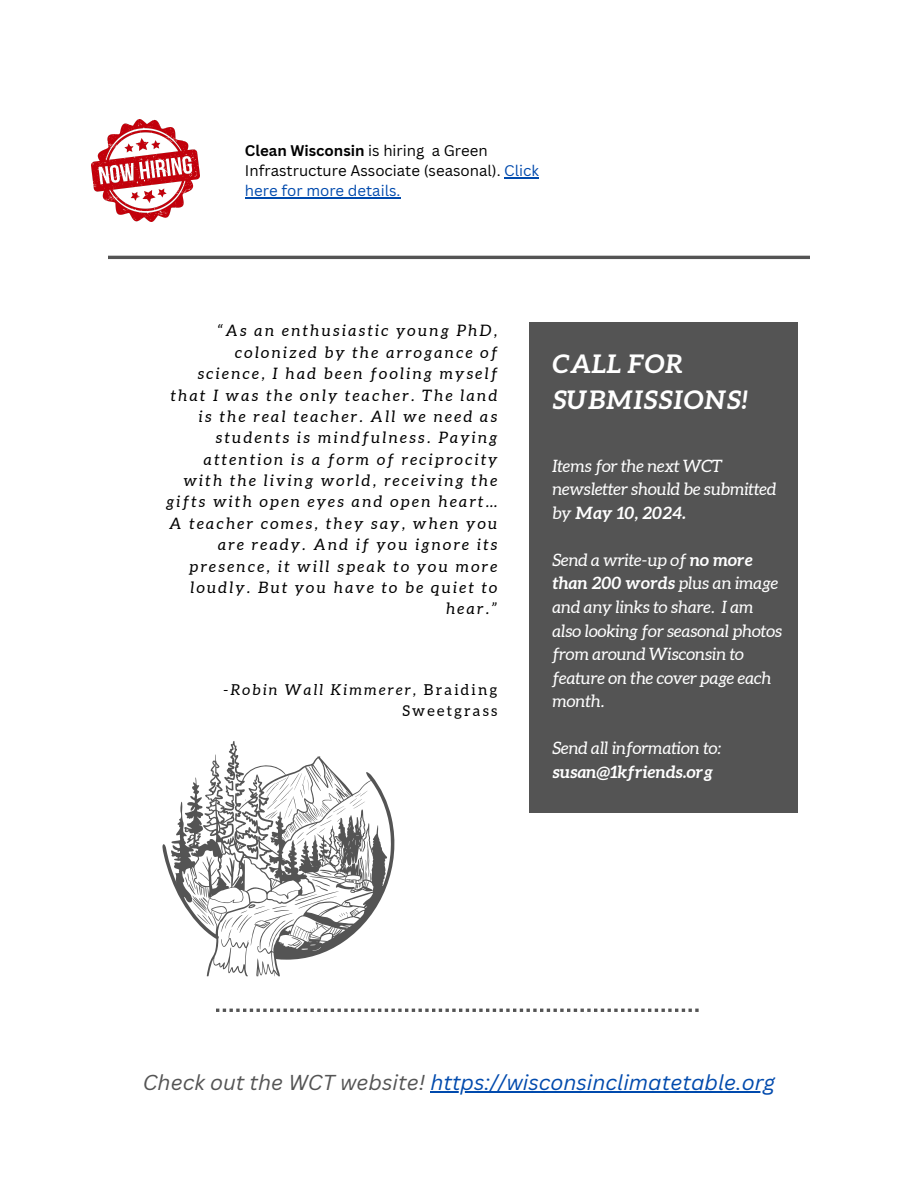
<style>
.page{position:relative;width:918px;height:1188px;background:#fff}
.page>*{position:absolute;margin:0;border:0;box-sizing:border-box;transform-origin:0 0}
.t1{font:italic 700 25.8px/35.7px "Aleo";color:#fff}
.t2{font:italic 21px "Canva Sans";color:#004aad}
.t3{font:italic 17.1px/23.5px "Aleo";color:#fff}
.t4{font:italic 700 17.1px "Aleo";color:#fff}
.t5{font:italic 15.75px/21.3px "Aleo";letter-spacing:.15em;color:#000;text-align:right}
.t6{font:15px/20.2px "Canva Sans";color:#000}
.t7{font:italic 15px/20.2px "Aleo";letter-spacing:.15em;color:#000;text-align:right}
.s1{font-weight:700}
.s2{color:#004aad}
.s3{font-style:normal}
.s4{color:#545454}
</style>
<div class="page">
<div style="left:530px;top:322px;width:268px;height:490px;background:#545454"></div>
<img style="left:92px;top:120px;width:108px;height:101px">
<svg style="left:216px;top:1009px;width:483px;height:3px"></svg>
<hr style="left:108px;top:256px;width:702px;height:3px;background:#545454">
<svg style="left:162px;top:741px;width:233px;height:235px"></svg>
<hr style="left:430px;top:1092px;width:345px;height:1px;background:#004aad">
<hr style="left:504px;top:177px;width:35px;height:1px;background:#004aad">
<hr style="left:245px;top:197px;width:155px;height:2px;background:#004aad">
<p class="t6" style="left:245px;top:140px;width:296px"><span class="s1">Clean Wisconsin</span> is hiring a Green<br>Infrastructure Associate (seasonal). <span class="s2">Click here for more details.</span></p>
<p class="t5" style="left:167px;top:320px;width:332px">“As an enthusiastic young PhD, colonized by the arrogance of science, I had been fooling myself that I was the only teacher. The land is the real teacher. All we need as students is mindfulness. Paying attention is a form of reciprocity with the living world, receiving the gifts with open eyes and open heart…<br>A teacher comes, they say, when you are ready. And if you ignore its presence, it will speak to you more loudly. But you have to be quiet to hear.”</p>
<p class="t7" style="left:223px;top:680px;width:276px">-Robin Wall Kimmerer, <span class="s3">Braiding<br>Sweetgrass</span></p>
<h1 class="t1" style="left:552px;top:346px;width:197px">CALL FOR<br>SUBMISSIONS!</h1>
<p class="t3" style="left:552px;top:454px;width:225px">Items for the next WCT newsletter should be submitted by <span class="s1">May 10, 2024.</span></p>
<p class="t3" style="left:552px;top:548px;width:231px">Send a write-up of <span class="s1">no more than 200 words</span> plus an image and any links to share. I am also looking for seasonal photos from around Wisconsin to feature on the cover page each month.</p>
<p class="t3" style="left:552px;top:736px;width:171px">Send all information to:</p>
<p class="t4" style="left:552px;top:762px;width:162px">susan@1kfriends.org</p>
<h2 class="t2" style="left:143px;top:1068px;width:634px"><span class="s4">Check out the WCT website!</span> https://wisconsinclimatetable.org</h2>
</div>
